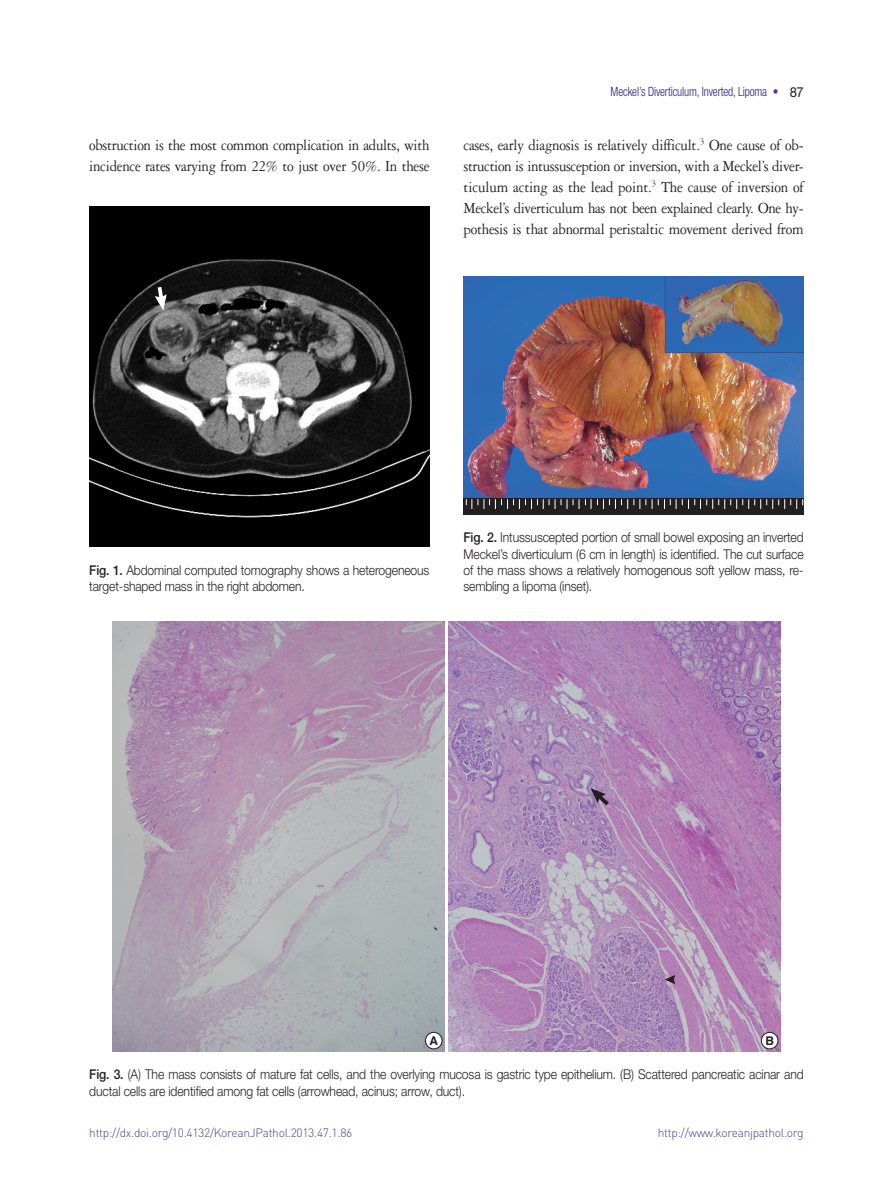
<style>
.page{position:relative;width:893px;height:1191px;background:#fff}
.page>*{position:absolute;margin:0;border:0;box-sizing:border-box;transform-origin:0 0}
.본문_영문{font:16.5px/21px "Garamond 3 LT Std";letter-spacing:-.02em;color:#231f20;scale:.9 1}
.표_제목__그림_설명{font:300 13.5px/16.2px "Helvetica Neue LT Std";letter-spacing:-.01em;color:#231f20;scale:.9 1}
.하시라{font:300 condensed 12.75px "Helvetica Neue LT Std";letter-spacing:-.01em;color:#26237b;scale:.9 1}
.t1{font:300 12px "DIN Pro";letter-spacing:-.025em;color:#45428b}
.t2{font:700 12px "Helvetica LT Std";color:#231f20}
.s1{color:#45428b}
.s2{font-weight:400;font-stretch:normal;font-size:13.8px;color:#231f20}
.s3{font-weight:500}
</style>
<div class="page">
<img style="left:463px;top:276px;width:341px;height:222px">
<div style="left:463px;top:498px;width:341px;height:16px;background:#231f20"></div>
<svg style="left:466px;top:499px;width:162px;height:10px"></svg>
<svg style="left:634px;top:499px;width:169px;height:10px"></svg>
<img style="left:89px;top:206px;width:340px;height:340px">
<svg style="left:153px;top:283px;width:15px;height:27px"></svg>
<img style="left:113px;top:621px;width:331px;height:430px">
<img style="left:449px;top:621px;width:331px;height:430px">
<div style="left:425px;top:1032px;width:17px;height:17px;background:#fff;border-radius:50%"></div>
<div style="left:425px;top:1032px;width:17px;height:17px;border:1px solid #231f20;border-radius:50%"></div>
<div style="left:761px;top:1032px;width:17px;height:17px;background:#fff;border-radius:50%"></div>
<div style="left:761px;top:1032px;width:17px;height:17px;border:1px solid #231f20;border-radius:50%"></div>
<svg style="left:665px;top:973px;width:11px;height:12px"></svg>
<svg style="left:590px;top:787px;width:23px;height:22px"></svg>
<p class="하시라" style="left:611px;top:84px;width:216px">Meckel’s Diverticulum, Inverted, Lipoma <span class="s1">•</span> <span class="s2">87</span></p>
<p class="본문_영문" style="left:89px;top:134px;width:380px">obstruction is the most common complication in adults, with incidence rates varying from 22% to just over 50%. In these</p>
<p class="본문_영문" style="left:463px;top:134px;width:379px;text-align:justify">cases, early diagnosis is relatively difficult.<sup>3</sup> One cause of ob&shy;struction is intussusception or inversion, with a Meckel’s diver&shy;ticulum acting as the lead point.<sup>3</sup> The cause of inversion of Meckel’s diverticulum has not been explained clearly. One hy&shy;pothesis is that abnormal peristaltic movement derived from</p>
<p class="표_제목__그림_설명" style="left:89px;top:561px;width:379px"><span class="s3">Fig. 1.</span> Abdominal computed tomography shows a heterogeneous target-shaped mass in the right abdomen.</p>
<p class="표_제목__그림_설명" style="left:463px;top:529px;width:379px;text-align:justify"><span class="s3">Fig. 2.</span> Intussuscepted portion of small bowel exposing an inverted Meckel’s diverticulum (6 cm in length) is identified. The cut surface of the mass shows a relatively homogenous soft yellow mass, re&shy;sembling a lipoma (inset).</p>
<p class="t2" style="left:429px;top:1033px;width:10px">A</p>
<p class="t2" style="left:765px;top:1033px;width:10px">B</p>
<p class="표_제목__그림_설명" style="left:89px;top:1066px;width:795px"><span class="s3">Fig. 3.</span> (A) The mass consists of mature fat cells, and the overlying mucosa is gastric type epithelium. (B) Scattered pancreatic acinar and ductal cells are identified among fat cells (arrowhead, acinus; arrow, duct).</p>
<p class="t1" style="left:89px;top:1125px;width:265px">http://dx.doi.org/10.4132/KoreanJPathol.2013.47.1.86</p>
<p class="t1" style="left:658px;top:1125px;width:147px">http://www.koreanjpathol.org</p>
</div>
